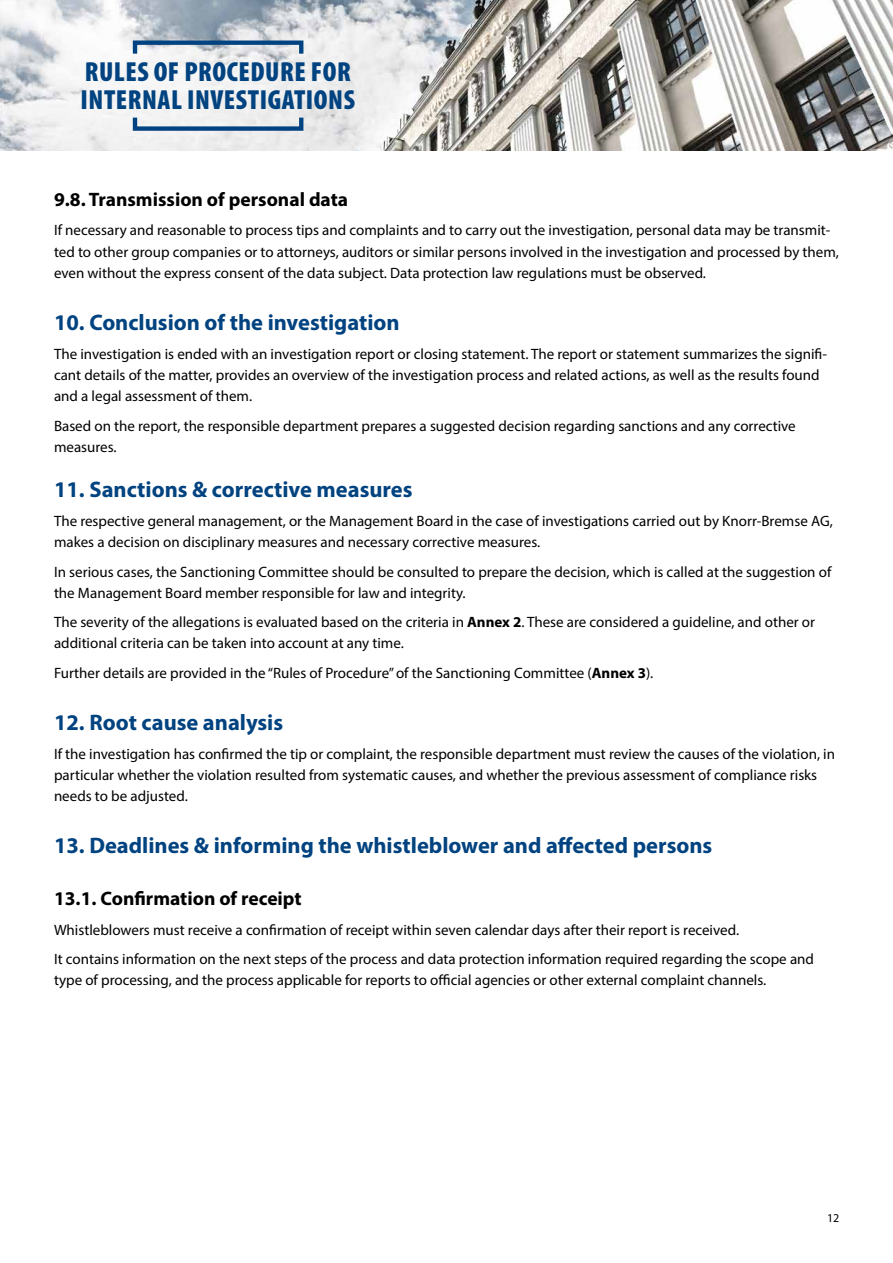
<style>
.page{position:relative;width:893px;height:1263px;background:#fff}
.page>*{position:absolute;margin:0;border:0;box-sizing:border-box;transform-origin:0 0}
.t1{font:900 condensed 27.75px/27.8px "Myriad Pro";letter-spacing:.02em;color:#004380}
.t2{font:700 22.5px "Myriad Pro";color:#004380}
.t3{font:700 19.5px "Myriad Pro";color:#000}
.t4{font:15px/21px "Myriad Pro";color:#000}
.t5{font:12px "Myriad Pro";color:#000}
.s1{font-weight:700}
</style>
<div class="page">
<img style="left:0;top:0;width:893px;height:151px">
<div style="left:133px;top:41px;width:170px;height:15px;border:4px solid #004380"></div>
<div style="left:133px;top:115px;width:170px;height:16px;border:4px solid #004380"></div>
<h1 class="t1" style="left:81px;top:57px;width:276px">RULES OF PROCEDURE FOR<br>INTERNAL INVESTIGATIONS</h1>
<h3 class="t3" style="left:54px;top:187px;width:296px">9.8. Transmission of personal data</h3>
<p class="t4" style="left:54px;top:220px;width:786px">If necessary and reasonable to process tips and complaints and to carry out the investigation, personal data may be transmit&shy;ted to other group companies or to attorneys, auditors or similar persons involved in the investigation and processed by them, even without the express consent of the data subject. Data protection law regulations must be observed.</p>
<h2 class="t2" style="left:54px;top:307px;width:347px">10. Conclusion of the investigation</h2>
<p class="t4" style="left:54px;top:343px;width:774px">The investigation is ended with an investigation report or closing statement. The report or statement summarizes the signifi&shy;cant details of the matter, provides an overview of the investigation process and related actions, as well as the results found and a legal assessment of them.</p>
<p class="t4" style="left:54px;top:415px;width:743px">Based on the report, the responsible department prepares a suggested decision regarding sanctions and any corrective measures.</p>
<h2 class="t2" style="left:54px;top:474px;width:360px">11. Sanctions &amp; corrective measures</h2>
<p class="t4" style="left:54px;top:510px;width:780px">The respective general management, or the Management Board in the case of investigations carried out by Knorr-Bremse AG, makes a decision on disciplinary measures and necessary corrective measures.</p>
<p class="t4" style="left:54px;top:561px;width:779px">In serious cases, the Sanctioning Committee should be consulted to prepare the decision, which is called at the suggestion of the Management Board member responsible for law and integrity.</p>
<p class="t4" style="left:54px;top:611px;width:763px">The severity of the allegations is evaluated based on the criteria in <span class="s1">Annex 2</span>. These are considered a guideline, and other or additional criteria can be taken into account at any time.</p>
<p class="t4" style="left:54px;top:662px;width:601px">Further details are provided in the “Rules of Procedure” of the Sanctioning Committee (<span class="s1">Annex 3</span>).</p>
<h2 class="t2" style="left:54px;top:707px;width:231px">12. Root cause analysis</h2>
<p class="t4" style="left:54px;top:743px;width:783px">If the investigation has confirmed the tip or complaint, the responsible department must review the causes of the violation, in particular whether the violation resulted from systematic causes, and whether the previous assessment of compliance risks needs to be adjusted.</p>
<h2 class="t2" style="left:54px;top:831px;width:660px">13. Deadlines &amp; informing the whistleblower and affected persons</h2>
<h3 class="t3" style="left:54px;top:886px;width:249px">13.1. Confirmation of receipt</h3>
<p class="t4" style="left:54px;top:914px;width:761px;line-height:29.5px">Whistleblowers must receive a confirmation of receipt within seven calendar days after their report is received.<br>It contains information on the next steps of the process and data protection information required regarding the scope and</p>
<p class="t4" style="left:54px;top:969px;width:714px">type of processing, and the process applicable for reports to official agencies or other external complaint channels.</p>
<p class="t5" style="left:827px;top:1210px;width:14px">12</p>
</div>
